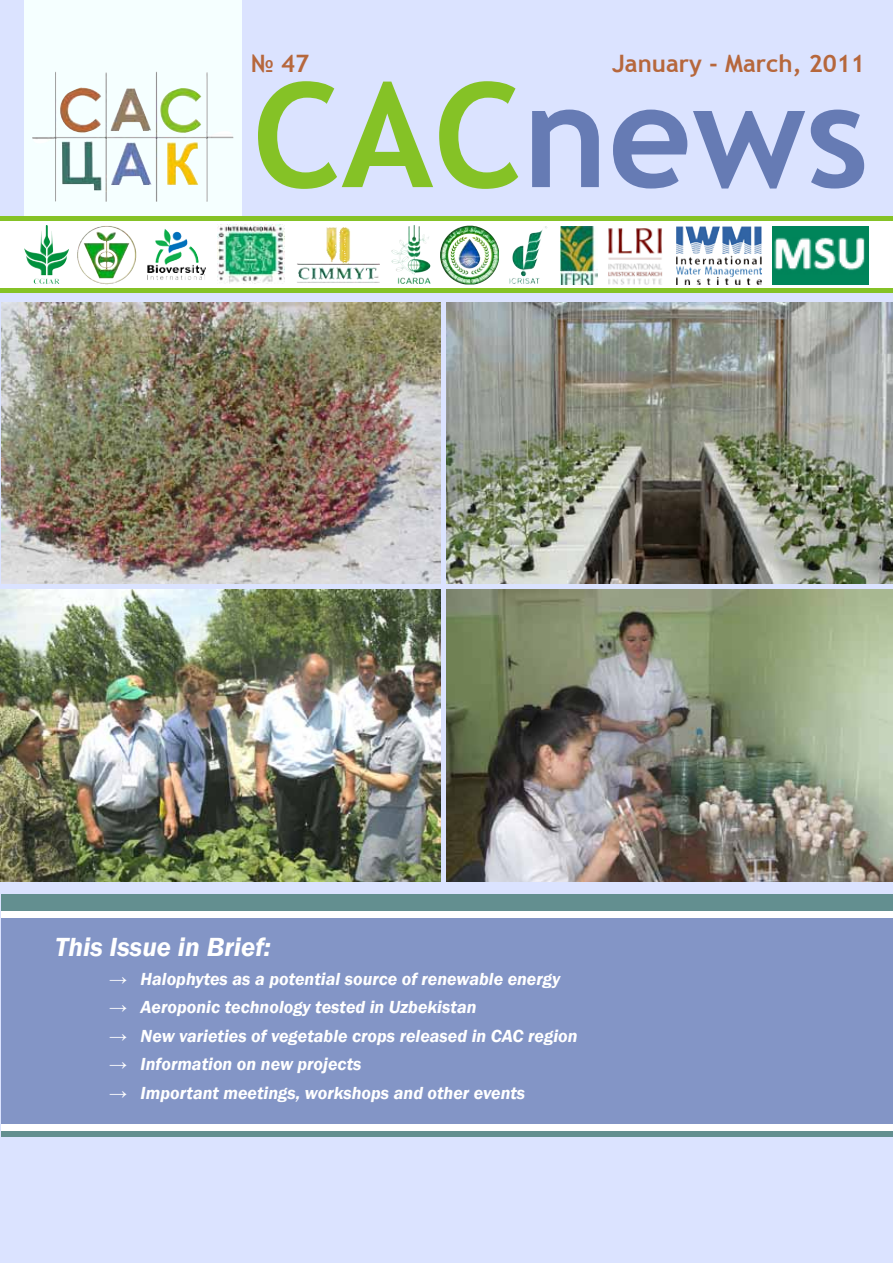
<style>
.page{position:relative;width:893px;height:1263px;background:#dbe3ff}
.page>*{position:absolute;margin:0;border:0;box-sizing:border-box;transform-origin:0 0}
.t1{font:700 145.5px "Trebuchet MS";color:#667bb4}
.t2{font:italic 600 27px "Franklin Gothic";color:#fff}
.t3{font:700 24px "Trebuchet MS";color:#b6673c}
.t4{font:italic 600 18px "Franklin Gothic";color:#fff}
.s1{color:#85c226}
</style>
<div class="page">
<svg style="left:0;top:221px;width:893px;height:67px;background:#e9f1eb"></svg>
<hr style="left:0;top:288px;width:893px;height:4px;background:#85c226">
<img style="left:43px;top:225px;width:9px;height:23px">
<img style="left:297px;top:267px;width:83px;height:16px">
<img style="left:217px;top:225px;width:67px;height:59px">
<img style="left:440px;top:226px;width:38px;height:58px">
<svg style="left:525px;top:278px;width:5px;height:6px"></svg>
<img style="left:560px;top:226px;width:37px;height:59px">
<img style="left:685px;top:226px;width:76px;height:20px">
<img style="left:155px;top:229px;width:39px;height:29px">
<img style="left:399px;top:225px;width:20px;height:28px">
<img style="left:77px;top:226px;width:57px;height:58px">
<img style="left:772px;top:226px;width:97px;height:59px">
<div style="left:25px;top:0;width:217px;height:216px;background:#f5ffff"></div>
<div style="left:1px;top:918px;width:892px;height:207px;background:#8395c6"></div>
<div style="left:1px;top:894px;width:892px;height:17px;background:#638f90"></div>
<div style="left:1px;top:1130px;width:892px;height:6px;background:#638f90"></div>
<div style="left:1px;top:911px;width:892px;height:7px;background:#fff"></div>
<div style="left:1px;top:1124px;width:892px;height:6px;background:#fff"></div>
<div style="left:0;top:216px;width:893px;height:5px;background:#85c226"></div>
<img style="left:606px;top:226px;width:59px;height:59px">
<img style="left:32px;top:72px;width:201px;height:130px">
<img style="left:1px;top:302px;width:439px;height:282px">
<img style="left:446px;top:302px;width:447px;height:282px">
<img style="left:0;top:590px;width:440px;height:291px">
<img style="left:446px;top:590px;width:447px;height:291px">
<h3 class="t3" style="left:251px;top:48px;width:60px">№ 47</h3>
<h3 class="t3" style="left:612px;top:48px;width:254px">January - March, 2011</h3>
<h1 class="t1" style="left:252px;top:44px;width:618px"><span class="s1">CAC</span>news</h1>
<h2 class="t2" style="left:55px;top:930px;width:217px">This Issue in Brief:</h2>
<p class="t4" style="left:109px;top:967px;width:452px">→ Halophytes as a potential source of renewable energy</p>
<p class="t4" style="left:109px;top:996px;width:369px">→ Aeroponic technology tested in Uzbekistan</p>
<p class="t4" style="left:109px;top:1024px;width:470px">→ New varieties of vegetable crops released in CAC region</p>
<p class="t4" style="left:109px;top:1053px;width:254px">→ Information on new projects</p>
<p class="t4" style="left:109px;top:1081px;width:418px">→ Important meetings, workshops and other events</p>
</div>
